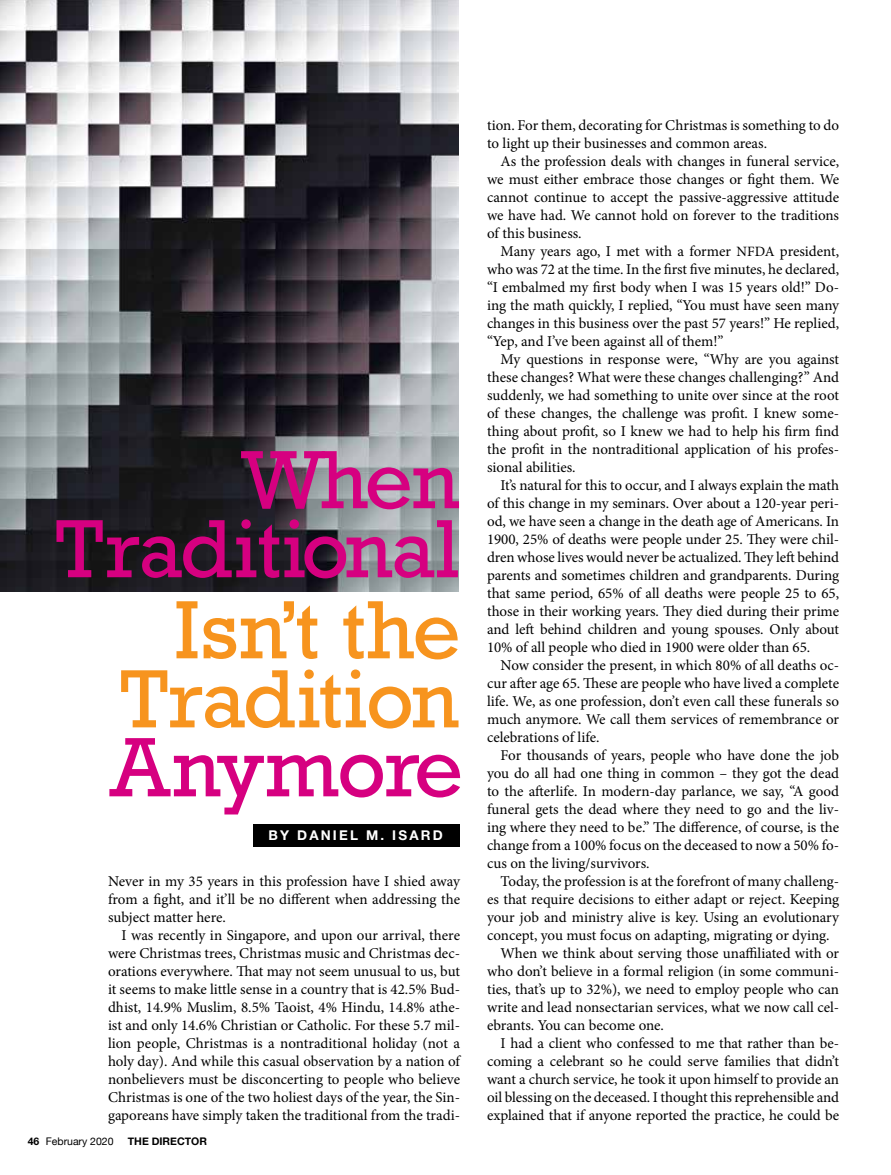
<style>
.page{position:relative;width:891px;height:1175px;background:#fff}
.page>*{position:absolute;margin:0;border:0;box-sizing:border-box;transform-origin:0 0}
.t1{font:85.65px "Rockwell";letter-spacing:-.02em;color:#d60080}
.t2{font:84px/69px "Rockwell";letter-spacing:-.01em;color:#f7941e;text-align:right}
.t3{font:84px/69px "Rockwell";letter-spacing:-.02em;color:#d60080;text-align:right}
.t4{font:15px/18px "Minion Pro";letter-spacing:-.005em;color:#000;text-align:justify}
.t5{font:700 13.5px "Helvetica Neue LT Std";letter-spacing:.16em;color:#fff}
.t6{font:10.5px "Helvetica Neue";color:#000}
.t7{font:700 10.5px "Helvetica Neue";color:#000}
.s1{font-family:"Helvetica Neue LT Std";font-weight:700}
.s2{font-size:14.25px}
</style>
<div class="page">
<img style="left:0;top:0;width:459px;height:591px">
<div style="left:253px;top:824px;width:206px;height:22px;background:#000"></div>
<h2 class="t3" style="left:56px;top:447px;width:406px">When<br>Traditional</h2>
<h2 class="t2" style="left:120px;top:597px;width:342px">Isn’t the<br>Tradition</h2>
<h1 class="t1" style="left:110px;top:718px;width:355px">Anymore</h1>
<p class="t5" style="left:268px;top:827px;width:176px">BY DANIEL M. ISARD</p>
<p class="t4" style="left:108px;top:872px;width:354px">Never in my 35 years in this profession have I shied away from a fight, and it’ll be no different when addressing the subject matter here.</p>
<p class="t4" style="left:108px;top:926px;width:354px;text-indent:14px">I was recently in Singapore, and upon our arrival, there were Christmas trees, Christmas music and Christmas dec&shy;orations everywhere. That may not seem unusual to us, but it seems to make little sense in a country that is 42.5% Bud&shy;dhist, 14.9% Muslim, 8.5% Taoist, 4% Hindu, 14.8% athe&shy;ist and only 14.6% Christian or Catholic. For these 5.7 mil&shy;lion people, Christmas is a nontraditional holiday (not a holy day). And while this casual observation by a nation of nonbelievers must be disconcerting to people who believe Christmas is one of the two holiest days of the year, the Sin&shy;gaporeans have simply taken the traditional from the tradi-</p>
<p class="t6" style="left:28px;top:1133px;width:87px"><span class="s1">46</span> February 2020</p>
<p class="t7" style="left:128px;top:1133px;width:81px">THE DIRECTOR</p>
<p class="t4" style="left:487px;top:116px;width:354px">tion. For them, decorating for Christmas is something to do to light up their businesses and common areas.</p>
<p class="t4" style="left:487px;top:152px;width:354px;text-indent:14px">As the profession deals with changes in funeral service, we must either embrace those changes or fight them. We cannot continue to accept the passive-aggressive attitude we have had. We cannot hold on forever to the traditions of this business.</p>
<p class="t4" style="left:487px;top:242px;width:354px;text-indent:14px">Many years ago, I met with a former <span class="s2">NFDA</span> president, who was 72 at the time. In the first five minutes, he declared, “I embalmed my first body when I was 15 years old!” Do&shy;ing the math quickly, I replied, “You must have seen many changes in this business over the past 57 years!” He replied, “Yep, and I’ve been against all of them!”</p>
<p class="t4" style="left:487px;top:350px;width:354px;text-indent:14px">My questions in response were, “Why are you against these changes? What were these changes challenging?” And suddenly, we had something to unite over since at the root of these changes, the challenge was profit. I knew some&shy;thing about profit, so I knew we had to help his firm find the profit in the nontraditional application of his profes&shy;sional abilities.</p>
<p class="t4" style="left:487px;top:476px;width:354px;text-indent:14px">It’s natural for this to occur, and I always explain the math of this change in my seminars. Over about a 120-year peri&shy;od, we have seen a change in the death age of Americans. In 1900, 25% of deaths were people under 25. They were chil&shy;dren whose lives would never be actualized. They left behind parents and sometimes children and grandparents. During that same period, 65% of all deaths were people 25 to 65, those in their working years. They died during their prime and left behind children and young spouses. Only about 10% of all people who died in 1900 were older than 65.</p>
<p class="t4" style="left:487px;top:656px;width:354px;text-indent:14px">Now consider the present, in which 80% of all deaths oc&shy;cur after age 65. These are people who have lived a complete life. We, as one profession, don’t even call these funerals so much anymore. We call them services of remembrance or celebrations of life.</p>
<p class="t4" style="left:487px;top:746px;width:354px;text-indent:14px">For thousands of years, people who have done the job you do all had one thing in common – they got the dead to the afterlife. In modern-day parlance, we say, “A good funeral gets the dead where they need to go and the liv&shy;ing where they need to be.” The difference, of course, is the change from a 100% focus on the deceased to now a 50% fo&shy;cus on the living/survivors.</p>
<p class="t4" style="left:501px;top:872px;width:340px">Today, the profession is at the forefront of many challeng-</p>
<p class="t4" style="left:487px;top:890px;width:354px">es that require decisions to either adapt or reject. Keeping</p>
<p class="t4" style="left:487px;top:908px;width:354px">your job and ministry alive is key. Using an evolutionary</p>
<p class="t4" style="left:487px;top:926px;width:344px">concept, you must focus on adapting, migrating or dying.</p>
<p class="t4" style="left:501px;top:944px;width:340px">When we think about serving those unaffiliated with or</p>
<p class="t4" style="left:487px;top:962px;width:354px">who don’t believe in a formal religion (in some communi-</p>
<p class="t4" style="left:487px;top:980px;width:354px">ties, that’s up to 32%), we need to employ people who can</p>
<p class="t4" style="left:487px;top:998px;width:354px">write and lead nonsectarian services, what we now call cel-</p>
<p class="t4" style="left:487px;top:1016px;width:178px">ebrants. You can become one.</p>
<p class="t4" style="left:501px;top:1034px;width:340px">I had a client who confessed to me that rather than be-</p>
<p class="t4" style="left:487px;top:1052px;width:354px">coming a celebrant so he could serve families that didn’t</p>
<p class="t4" style="left:487px;top:1070px;width:354px">want a church service, he took it upon himself to provide an</p>
<p class="t4" style="left:487px;top:1088px;width:354px">oil blessing on the deceased. I thought this reprehensible and</p>
<p class="t4" style="left:487px;top:1106px;width:354px">explained that if anyone reported the practice, he could be</p>
</div>
